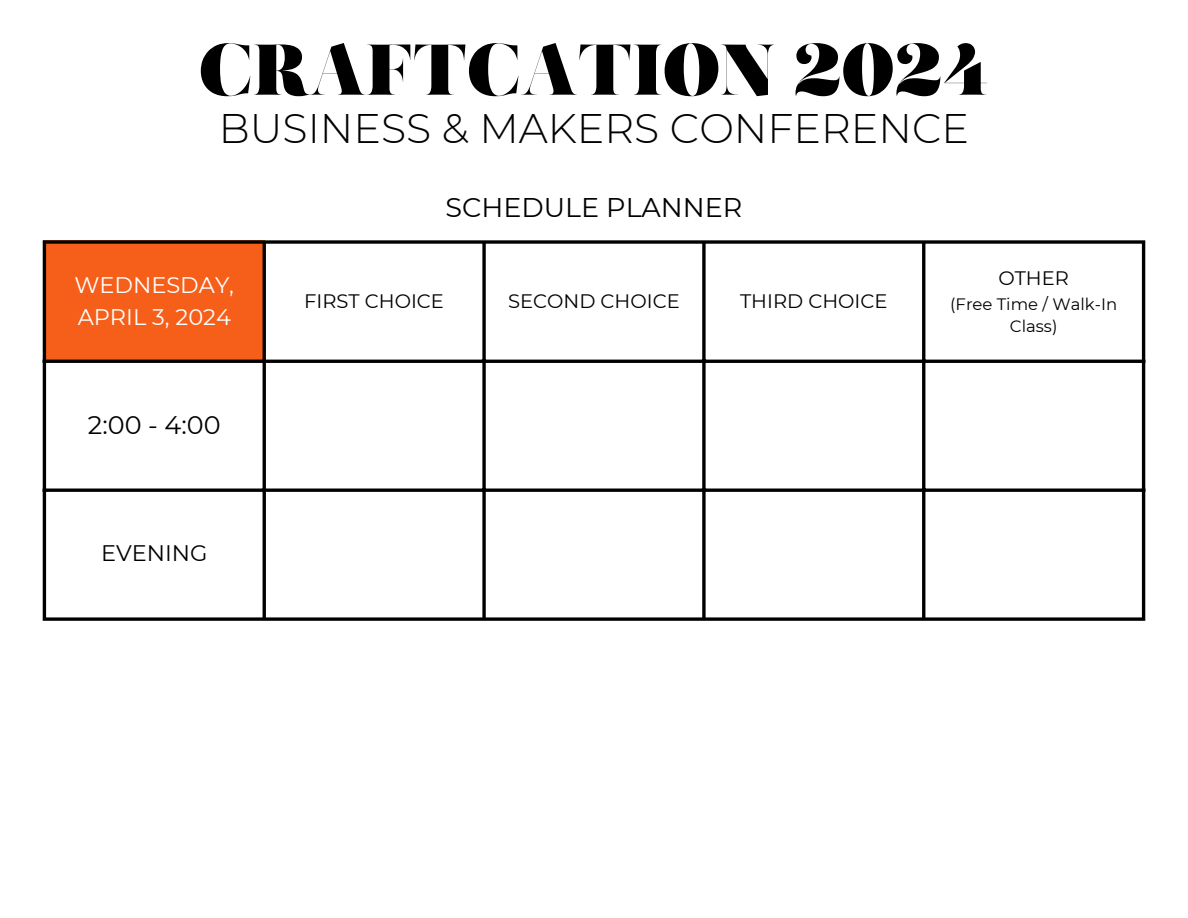
<style>
.page{position:relative;width:1188px;height:918px;background:#fff}
.page>*{position:absolute;margin:0;border:0;box-sizing:border-box;transform-origin:0 0}
.t1{font:72px "Salome Fine";color:#000}
.t2{font:300 41.25px "Montserrat";color:#000}
.t3{font:27px "Montserrat";color:#000}
.t4{font:25.5px "Montserrat";color:#000}
.t5{font:22.5px "Montserrat";color:#fff}
.t6{font:22.5px "Montserrat";color:#000}
.t7{font:19.5px "Montserrat";color:#000}
.t8{font:16.5px/22.5px "Montserrat";color:#000;text-align:center}
</style>
<div class="page">
<div style="left:43px;top:240px;width:221px;height:120px;background:#f55f1a"></div>
<hr style="left:43px;top:244px;width:3px;height:373px;background:#000">
<hr style="left:263px;top:244px;width:3px;height:373px;background:#000">
<svg style="left:482px;top:244px;width:4px;height:373px"></svg>
<svg style="left:702px;top:244px;width:4px;height:373px"></svg>
<hr style="left:922px;top:244px;width:3px;height:373px;background:#000">
<hr style="left:1142px;top:244px;width:3px;height:373px;background:#000">
<svg style="left:43px;top:240px;width:1102px;height:4px;background:#262220"></svg>
<hr style="left:43px;top:360px;width:1102px;height:3px;background:#000">
<hr style="left:43px;top:489px;width:1102px;height:3px;background:#000">
<svg style="left:43px;top:617px;width:1102px;height:4px;background:#272727"></svg>
<p class="t1" style="left:199px;top:41px;width:791px">CRAFTCATION 2024</p>
<p class="t2" style="left:219px;top:103px;width:752px">BUSINESS &amp; MAKERS CONFERENCE</p>
<p class="t5" style="left:75px;top:271px;width:161px">WEDNESDAY,</p>
<p class="t5" style="left:78px;top:303px;width:155px">APRIL 3, 2024</p>
<p class="t4" style="left:88px;top:409px;width:134px">2:00 - 4:00</p>
<p class="t6" style="left:101px;top:539px;width:108px">EVENING</p>
<p class="t3" style="left:446px;top:190px;width:298px">SCHEDULE PLANNER</p>
<p class="t7" style="left:304px;top:289px;width:141px">FIRST CHOICE</p>
<p class="t7" style="left:508px;top:289px;width:173px">SECOND CHOICE</p>
<p class="t7" style="left:740px;top:289px;width:149px">THIRD CHOICE</p>
<p class="t7" style="left:998px;top:266px;width:72px">OTHER</p>
<p class="t8" style="left:950px;top:293px;width:169px">(Free Time / Walk-In<br>Class)</p>
</div>
